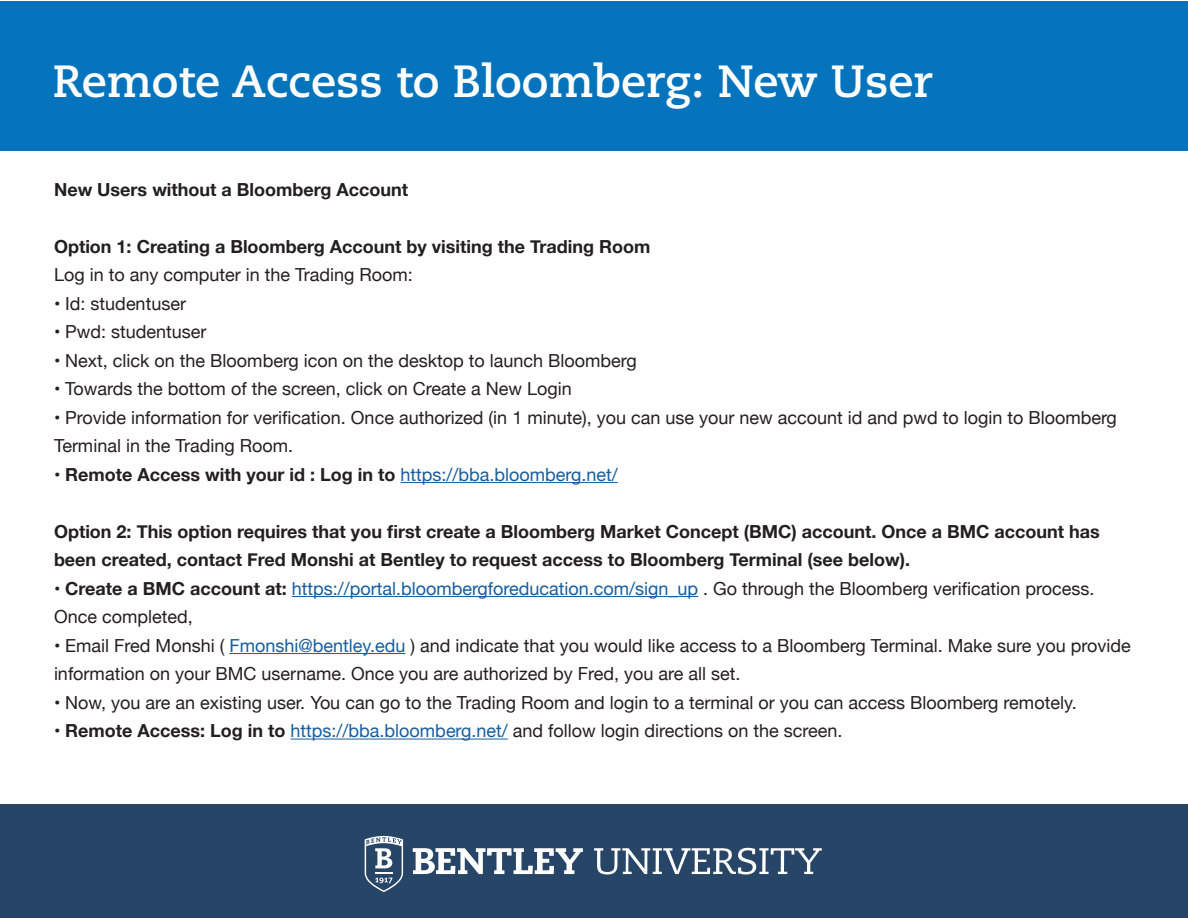
<style>
.page{position:relative;width:1188px;height:918px;background:#fff}
.page>*{position:absolute;margin:0;border:0;box-sizing:border-box;transform-origin:0 0}
.t1{font:700 45px "Caecilia LT Std";color:#fff}
.t2{font:18px/28.5px "Helvetica Neue";color:#231f20}
.t3{font:700 18px/28.5px "Helvetica Neue";color:#231f20}
.s1{font-weight:400}
.s2{font-weight:400;color:#175d9e}
.s3{font-weight:700}
.s4{color:#175d9e}
</style>
<div class="page">
<hr style="left:401px;top:482px;width:217px;height:1px;background:#175d9e">
<hr style="left:292px;top:596px;width:406px;height:1px;background:#175d9e">
<hr style="left:229px;top:653px;width:176px;height:1px;background:#175d9e">
<hr style="left:291px;top:739px;width:217px;height:1px;background:#175d9e">
<div style="left:0;top:805px;width:1188px;height:113px;background:#274566"></div>
<svg style="left:413px;top:848px;width:170px;height:26px"></svg>
<svg style="left:594px;top:848px;width:228px;height:26px"></svg>
<svg style="left:365px;top:836px;width:38px;height:56px"></svg>
<div style="left:0;top:1px;width:1188px;height:150px;background:#0574bc"></div>
<p class="t1" style="left:53px;top:55px;width:881px">Remote Access to Bloomberg: New User</p>
<p class="t3" style="left:54px;top:176px;width:356px">New Users without a Bloomberg Account</p>
<p class="t3" style="left:54px;top:233px;width:598px">Option 1: Creating a Bloomberg Account by visiting the Trading Room</p>
<p class="t2" style="left:54px;top:262px;width:360px">Log in to any computer in the Trading Room:</p>
<p class="t2" style="left:54px;top:290px;width:134px">• Id: studentuser</p>
<p class="t2" style="left:54px;top:319px;width:154px">• Pwd: studentuser</p>
<p class="t2" style="left:54px;top:347px;width:584px">• Next, click on the Bloomberg icon on the desktop to launch Bloomberg</p>
<p class="t2" style="left:54px;top:376px;width:519px">• Towards the bottom of the screen, click on Create a New Login</p>
<p class="t2" style="left:54px;top:404px;width:1064px">• Provide information for verification. Once authorized (in 1 minute), you can use your new account id and pwd to login to Bloomberg<br>Terminal in the Trading Room.</p>
<p class="t3" style="left:54px;top:461px;width:565px"><span class="s1">•</span> Remote Access with your id : Log in to <span class="s2">https://bba.bloomberg.net/</span></p>
<p class="t3" style="left:54px;top:518px;width:1047px">Option 2: This option requires that you first create a Bloomberg Market Concept (BMC) account. Once a BMC account has been created, contact Fred Monshi at Bentley to request access to Bloomberg Terminal (see below).</p>
<p class="t2" style="left:54px;top:575px;width:1042px">• <span class="s3">Create a BMC account at:</span> <span class="s4">https://portal.bloombergforeducation.com/sign_up</span> . Go through the Bloomberg verification process.<br>Once completed,</p>
<p class="t2" style="left:54px;top:632px;width:1078px">• Email Fred Monshi ( <span class="s4">Fmonshi@bentley.edu</span> ) and indicate that you would like access to a Bloomberg Terminal. Make sure you provide information on your BMC username. Once you are authorized by Fred, you are all set.</p>
<p class="t2" style="left:54px;top:689px;width:1024px">• Now, you are an existing user. You can go to the Trading Room and login to a terminal or you can access Bloomberg remotely.</p>
<p class="t2" style="left:54px;top:718px;width:790px">• <span class="s3">Remote Access: Log in to</span> <span class="s4">https://bba.bloomberg.net/</span> and follow login directions on the screen.</p>
</div>
